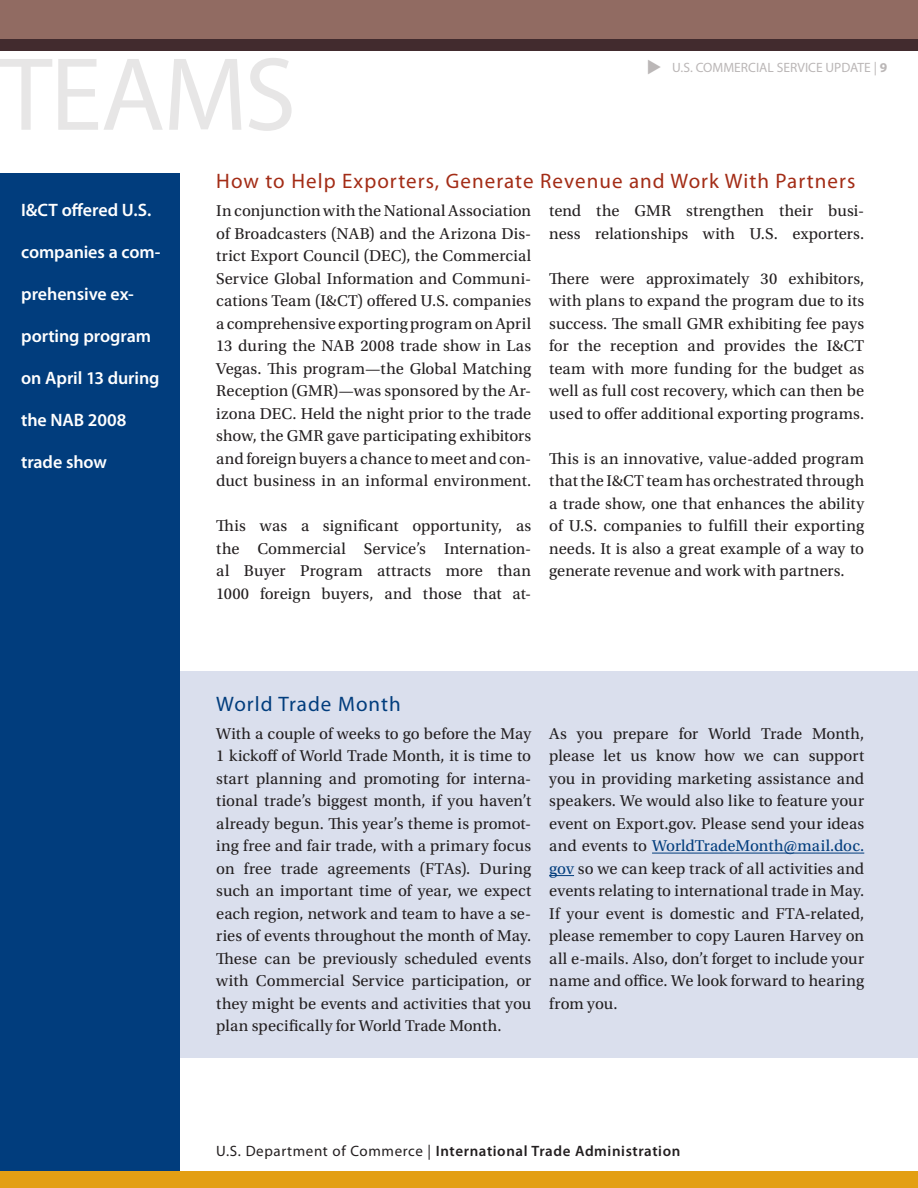
<style>
.page{position:relative;width:918px;height:1188px;background:#fff}
.page>*{position:absolute;margin:0;border:0;box-sizing:border-box;transform-origin:0 0}
.Subhead_maroon{font:105px "Myriad Pro";letter-spacing:-.02em;color:#e7e6e6}
.Subhead_maroon-2{font:21px "Myriad Pro";letter-spacing:.05em;color:#a32c16}
.Subhead_blue{font:21px "Myriad Pro";letter-spacing:.05em;color:#013d7d}
._7___Sidebar{font:600 18px "Myriad Pro";letter-spacing:-.005em;color:#fff}
.Body_Text{font:16.5px/22.5px "Utopia Std";letter-spacing:.005em;color:#231f20;text-align:justify}
.t1{font:600 15px "Myriad Pro";letter-spacing:.04em;color:#231f20}
._1_TOC{font:13.5px "Myriad Pro";color:#bbb7b7}
.s1{font-weight:700}
.s2{color:#013d7d}
.s3{font-weight:400}
</style>
<div class="page">
<div style="left:156px;top:671px;width:762px;height:387px;background:#dadfed"></div>
<div style="left:0;top:173px;width:179px;height:1002px;background:#013d7d"></div>
<div style="left:0;top:0;width:918px;height:43px;background:#916b62"></div>
<div style="left:0;top:40px;width:918px;height:11px;background:#422b2e"></div>
<div style="left:0;top:1171px;width:918px;height:17px;background:#e39f13"></div>
<hr style="left:652px;top:853px;width:212px;height:1px;background:#013d7d">
<svg style="left:549px;top:875px;width:25px;height:1px"></svg>
<p class="Subhead_maroon" style="left:0;top:30px;width:289px">TEAMS</p>
<p class="_1_TOC" style="left:672px;top:60px;width:217px">U.S. COMMERCIAL SERVICE UPDATE | <span class="s1">9</span></p>
<p class="_7___Sidebar" style="left:21px;top:199px;width:132px">I&amp;CT offered U.S.</p>
<p class="_7___Sidebar" style="left:21px;top:241px;width:141px">companies a com-</p>
<p class="_7___Sidebar" style="left:21px;top:283px;width:114px">prehensive ex-</p>
<p class="_7___Sidebar" style="left:21px;top:325px;width:131px">porting program</p>
<p class="_7___Sidebar" style="left:21px;top:367px;width:140px">on April 13 during</p>
<p class="_7___Sidebar" style="left:21px;top:409px;width:107px">the NAB 2008</p>
<p class="_7___Sidebar" style="left:21px;top:451px;width:87px">trade show</p>
<p class="Subhead_maroon-2" style="left:216px;top:168px;width:641px">How to Help Exporters, Generate Revenue and Work With Partners</p>
<p class="Body_Text" style="left:216px;top:200px;width:317px">In conjunction with the National Association of Broadcasters (NAB) and the Arizona Dis&shy;trict Export Council (DEC), the Commercial Service Global Information and Communi&shy;cations Team (I&amp;CT) offered U.S. companies a comprehensive exporting program on April 13 during the NAB 2008 trade show in Las Vegas. This program—the Global Matching Reception (GMR)—was sponsored by the Ar&shy;izona DEC. Held the night prior to the trade show, the GMR gave participating exhibitors and foreign buyers a chance to meet and con&shy;duct business in an informal environment.</p>
<p class="Body_Text" style="left:216px;top:515px;width:317px">This was a significant opportunity, as the Commercial Service’s Internation&shy;al Buyer Program attracts more than 1000 foreign buyers, and those that at-</p>
<p class="Body_Text" style="left:549px;top:200px;width:317px">tend the GMR strengthen their busi&shy;ness relationships with U.S. exporters.</p>
<p class="Body_Text" style="left:549px;top:267px;width:317px">There were approximately 30 exhibitors, with plans to expand the program due to its success. The small GMR exhibiting fee pays for the reception and provides the I&amp;CT team with more funding for the budget as well as full cost recovery, which can then be used to offer additional exporting programs.</p>
<p class="Body_Text" style="left:549px;top:447px;width:317px">This is an innovative, value-added program that the I&amp;CT team has orchestrated through a trade show, one that enhances the ability of U.S. companies to fulfill their exporting needs. It is also a great example of a way to generate revenue and work with partners.</p>
<p class="Subhead_blue" style="left:216px;top:691px;width:186px">World Trade Month</p>
<p class="Body_Text" style="left:216px;top:723px;width:317px">With a couple of weeks to go before the May 1 kickoff of World Trade Month, it is time to start planning and promoting for interna&shy;tional trade’s biggest month, if you haven’t already begun. This year’s theme is promot&shy;ing free and fair trade, with a primary focus on free trade agreements (FTAs). During such an important time of year, we expect each region, network and team to have a se&shy;ries of events throughout the month of May.<br>These can be previously scheduled events with Commercial Service participation, or they might be events and activities that you plan specifically for World Trade Month.</p>
<p class="Body_Text" style="left:549px;top:723px;width:317px">As you prepare for World Trade Month, please let us know how we can support you in providing marketing assistance and speakers. We would also like to feature your event on Export.gov. Please send your ideas and events to <span class="s2">WorldTradeMonth@mail.doc. gov</span> so we can keep track of all activities and events relating to international trade in May.<br>If your event is domestic and FTA-related, please remember to copy Lauren Harvey on all e-mails. Also, don’t forget to include your name and office. We look forward to hearing from you.</p>
<p class="t1" style="left:216px;top:1141px;width:466px"><span class="s3">U.S. Department of Commerce |</span> International Trade Administration</p>
</div>
